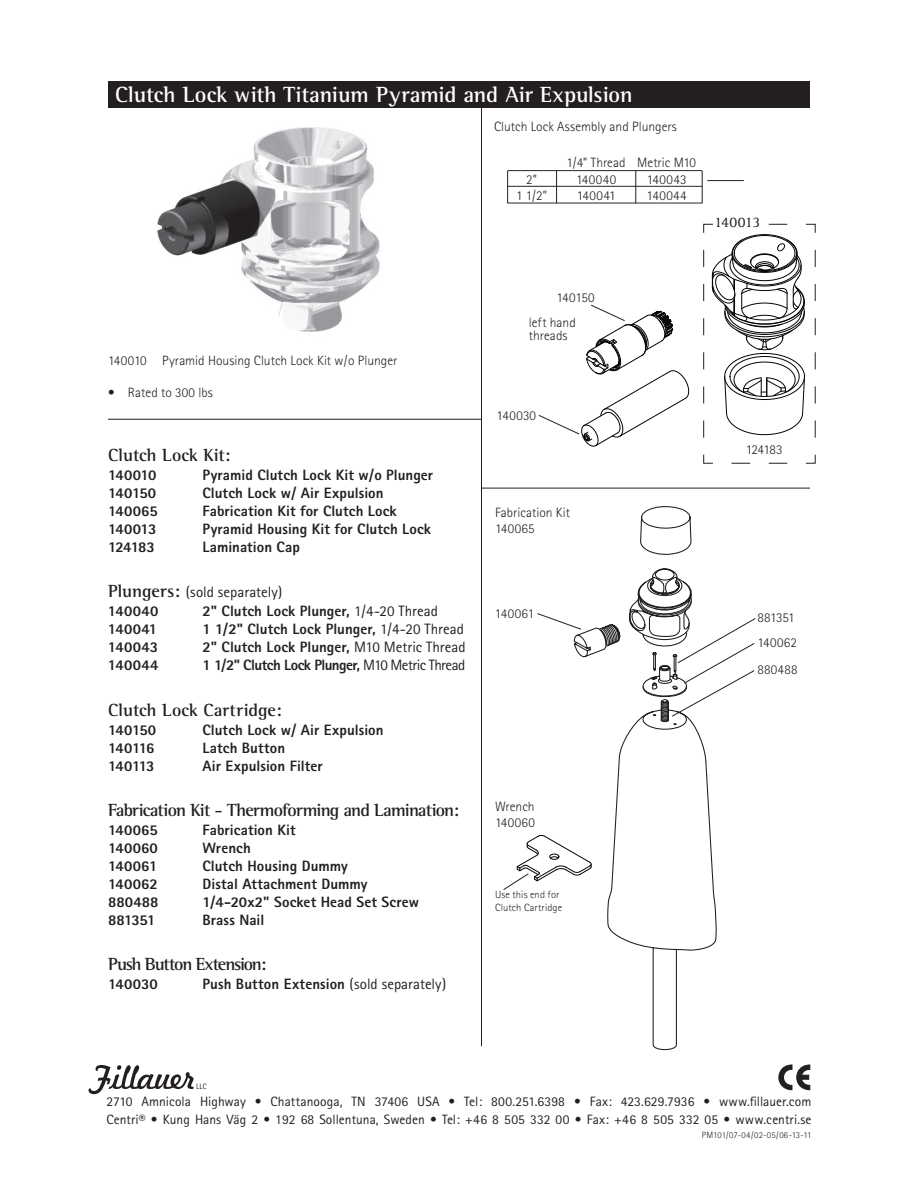
<style>
.page{position:relative;width:918px;height:1188px;background:#fff}
.page>*{position:absolute;margin:0;border:0;box-sizing:border-box;transform-origin:0 0}
.t1{font:700 22.5px "Rotis Semi Serif";letter-spacing:-.005em;color:#fff}
.t2{font:700 18px "Rotis Semi Serif";letter-spacing:-.045em;color:#231f20}
.t3{font:700 18px "Rotis Semi Serif";letter-spacing:.005em;color:#231f20}
.t4{font:700 18px "Rotis Semi Serif";letter-spacing:-.065em;color:#231f20}
.t5{font:700 18px "Rotis Semi Serif";color:#231f20}
.t6{font:800 15px "Rotis Sans Serif";letter-spacing:.005em;color:#231f20}
.t7{font:800 15px "Rotis Sans Serif";letter-spacing:-.035em;color:#231f20}
.t8{font:15px/19px "Rotis Sans Serif";color:#231f20}
.t9{font:15px "Rotis Serif";letter-spacing:-.015em;color:#231f20}
.t10{font:300 13.5px/16.2px "Rotis Sans Serif";letter-spacing:.005em;color:#231f20}
.t11{font:13.5px/18px "Rotis Sans Serif";color:#231f20}
.t12{font:300 10.5px/12.6px "Rotis Sans Serif";letter-spacing:.015em;color:#231f20}
.t13{font:300 9px "Rotis Sans Serif";letter-spacing:.005em;color:#231f20}
.s1{font-family:"Rotis Semi Serif";font-weight:700;font-size:18px}
.s2{font-weight:800}
.s3{font-weight:400}
</style>
<div class="page">
<div style="left:108px;top:81px;width:702px;height:27px;background:#231f20"></div>
<svg style="left:88px;top:1065px;width:119px;height:29px"></svg>
<hr style="left:508px;top:170px;width:194px;height:1px;background:#231f20">
<hr style="left:508px;top:186px;width:194px;height:1px;background:#231f20">
<hr style="left:108px;top:419px;width:374px;height:1px;background:#231f20">
<hr style="left:707px;top:180px;width:37px;height:1px;background:#231f20">
<hr style="left:482px;top:488px;width:328px;height:1px;background:#231f20">
<hr style="left:481px;top:104px;width:1px;height:942px;background:#231f20">
<svg style="left:573px;top:628px;width:144px;height:423px"></svg>
<svg style="left:593px;top:624px;width:29px;height:38px"></svg>
<svg style="left:628px;top:506px;width:128px;height:256px"></svg>
<svg style="left:537px;top:613px;width:45px;height:17px"></svg>
<svg style="left:503px;top:835px;width:89px;height:56px"></svg>
<svg style="left:703px;top:224px;width:113px;height:240px"></svg>
<img style="left:157px;top:127px;width:223px;height:205px">
<svg style="left:779px;top:1065px;width:31px;height:25px"></svg>
<hr style="left:556px;top:171px;width:1px;height:32px;background:#231f20">
<hr style="left:636px;top:171px;width:1px;height:32px;background:#231f20">
<hr style="left:507px;top:171px;width:1px;height:32px;background:#231f20">
<hr style="left:702px;top:171px;width:1px;height:32px;background:#231f20">
<hr style="left:507px;top:203px;width:195px;height:1px;background:#231f20">
<div style="left:713px;top:216px;width:48px;height:14px;background:#fff"></div>
<svg style="left:538px;top:304px;width:151px;height:143px"></svg>
<h1 class="t1" style="left:115px;top:81px;width:519px">Clutch Lock with Titanium Pyramid and Air Expulsion</h1>
<p class="t10" style="left:494px;top:119px;width:184px">Clutch Lock Assembly and Plungers</p>
<p class="t10" style="left:566px;top:155px;width:131px">1/4” Thread Metric M10</p>
<p class="t10" style="left:108px;top:352px;width:291px">140010 Pyramid Housing Clutch Lock Kit w/o Plunger</p>
<p class="t10" style="left:108px;top:385px;width:106px">• Rated to 300 lbs</p>
<p class="t5" style="left:108px;top:444px;width:124px">Clutch Lock Kit:</p>
<p class="t6" style="left:108px;top:466px;width:50px">140010</p>
<p class="t6" style="left:202px;top:466px;width:232px">Pyramid Clutch Lock Kit w/o Plunger</p>
<p class="t6" style="left:108px;top:484px;width:50px">140150</p>
<p class="t6" style="left:202px;top:484px;width:183px">Clutch Lock w/ Air Expulsion</p>
<p class="t6" style="left:108px;top:502px;width:51px">140065</p>
<p class="t6" style="left:202px;top:502px;width:196px">Fabrication Kit for Clutch Lock</p>
<p class="t6" style="left:108px;top:520px;width:50px">140013</p>
<p class="t6" style="left:202px;top:520px;width:230px">Pyramid Housing Kit for Clutch Lock</p>
<p class="t6" style="left:108px;top:538px;width:48px">124183</p>
<p class="t6" style="left:202px;top:538px;width:99px">Lamination Cap</p>
<p class="t8" style="left:108px;top:583px;width:176px"><span class="s1">Plungers:</span> (sold separately)<br><span class="s2">140040</span></p>
<p class="t6" style="left:202px;top:602px;width:237px">2" Clutch Lock Plunger, <span class="s3">1/4-20 Thread</span></p>
<p class="t6" style="left:108px;top:620px;width:51px">140041</p>
<p class="t6" style="left:202px;top:620px;width:263px">1 1/2" Clutch Lock Plunger, <span class="s3">1/4-20 Thread</span></p>
<p class="t6" style="left:108px;top:638px;width:52px">140043</p>
<p class="t6" style="left:202px;top:638px;width:265px">2" Clutch Lock Plunger, <span class="s3">M10 Metric Thread</span></p>
<p class="t6" style="left:108px;top:656px;width:52px">140044</p>
<p class="t7" style="left:203px;top:656px;width:264px">1 1/2" Clutch Lock Plunger, <span class="s3">M10 Metric Thread</span></p>
<p class="t3" style="left:108px;top:699px;width:175px">Clutch Lock Cartridge:</p>
<p class="t6" style="left:108px;top:720px;width:50px">140150</p>
<p class="t6" style="left:202px;top:720px;width:183px">Clutch Lock w/ Air Expulsion</p>
<p class="t6" style="left:108px;top:738px;width:48px">140116</p>
<p class="t6" style="left:202px;top:738px;width:84px">Latch Button</p>
<p class="t6" style="left:108px;top:756px;width:48px">140113</p>
<p class="t6" style="left:202px;top:756px;width:122px">Air Expulsion Filter</p>
<p class="t2" style="left:108px;top:799px;width:353px">Fabrication Kit - Thermoforming and Lamination:</p>
<p class="t6" style="left:108px;top:820px;width:51px">140065</p>
<p class="t6" style="left:202px;top:820px;width:95px">Fabrication Kit</p>
<p class="t6" style="left:108px;top:838px;width:51px">140060</p>
<p class="t6" style="left:202px;top:838px;width:50px">Wrench</p>
<p class="t6" style="left:108px;top:856px;width:51px">140061</p>
<p class="t6" style="left:202px;top:856px;width:147px">Clutch Housing Dummy</p>
<p class="t6" style="left:108px;top:874px;width:51px">140062</p>
<p class="t6" style="left:202px;top:874px;width:167px">Distal Attachment Dummy</p>
<p class="t6" style="left:108px;top:892px;width:52px">880488</p>
<p class="t6" style="left:202px;top:892px;width:218px">1/4-20x2" Socket Head Set Screw</p>
<p class="t6" style="left:108px;top:910px;width:49px">881351</p>
<p class="t6" style="left:202px;top:910px;width:63px">Brass Nail</p>
<p class="t4" style="left:108px;top:954px;width:160px">Push Button Extension:</p>
<p class="t6" style="left:108px;top:975px;width:51px">140030</p>
<p class="t6" style="left:202px;top:975px;width:245px">Push Button Extension <span class="s3">(sold separately)</span></p>
<p class="t10" style="left:526px;top:171px;width:12px">2”</p>
<p class="t10" style="left:576px;top:171px;width:42px">140040</p>
<p class="t10" style="left:647px;top:171px;width:41px">140043</p>
<p class="t10" style="left:516px;top:187px;width:33px">1 1/2”</p>
<p class="t10" style="left:577px;top:187px;width:40px">140041</p>
<p class="t10" style="left:647px;top:187px;width:42px">140044</p>
<p class="t10" style="left:529px;top:285px;width:67px;line-height:24.8px;text-indent:28px">140150 left hand</p>
<p class="t10" style="left:529px;top:328px;width:40px">threads</p>
<p class="t10" style="left:496px;top:407px;width:41px">140030</p>
<p class="t10" style="left:495px;top:504px;width:77px">Fabrication Kit<br>140065</p>
<p class="t9" style="left:714px;top:213px;width:48px">140013</p>
<p class="t10" style="left:746px;top:441px;width:38px">124183</p>
<p class="t10" style="left:495px;top:605px;width:41px">140061</p>
<p class="t10" style="left:757px;top:604px;width:42px;line-height:26px">881351<br>140062<br>880488</p>
<p class="t10" style="left:495px;top:798px;width:42px">Wrench<br>140060</p>
<p class="t12" style="left:495px;top:888px;width:69px">Use this end for<br>Clutch Cartridge</p>
<p class="t11" style="left:106px;top:1092px;width:707px">2710 Amnicola Highway • Chattanooga, TN 37406 USA • Tel: 800.251.6398 • Fax: 423.629.7936 • www.fillauer.com<br>Centri® • Kung Hans Väg 2 • 192 68 Sollentuna, Sweden • Tel: +46 8 505 332 00 • Fax: +46 8 505 332 05 • www.centri.se</p>
<p class="t13" style="left:702px;top:1130px;width:111px">PM101/07-04/02-05/06-13-11</p>
</div>
